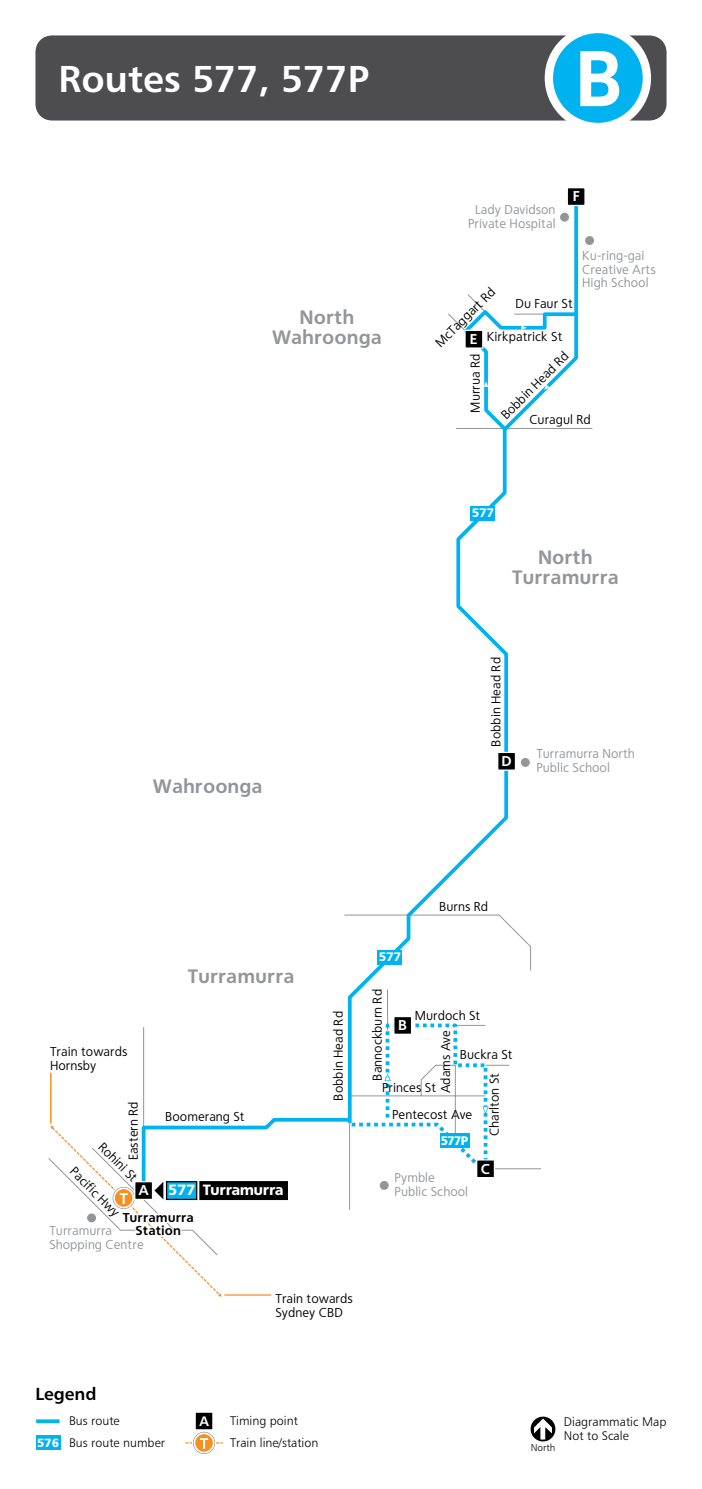
<style>
.page{position:relative;width:702px;height:1489px;background:#fff}
.page>*{position:absolute;margin:0;border:0;box-sizing:border-box;transform-origin:0 0}
.t1{font:500 37.5px "Trans Text Md";color:#fff}
.t2{font:500 18.75px/20px "Trans Text";color:#939598;text-align:center}
.t3{font:500 17.5px "Trans Text Md";color:#000}
.t4{font:700 14.5px "Trans Text";color:#fff}
.t5{font:500 13.75px "Trans Text";color:#fff}
.t6{font:500 13.75px "Trans Text Md";color:#fff}
.t7{font:300 12.5px "Trans Text";color:#010101}
.t8{font:300 12.5px/13.8px "Trans Text";color:#939598}
.t9{font:300 12.5px/22px "Trans Text Lt";color:#000}
.t10{font:300 12.5px/13.8px "Trans Text";color:#000}
.t11{font:500 12.5px/13.8px "Trans Text";color:#000;text-align:center}
.t12{font:700 12.5px "Trans Text Bd";color:#fff;scale:.95 1}
.t13{font:700 12px "Trans Text";color:#fff}
.t14{font:700 12px "Trans Text Bd";color:#fff}
.t15{font:300 10px "Trans Text Lt";color:#000}
</style>
<div class="page">
<svg style="left:530px;top:1416px;width:25px;height:25px"></svg>
<div style="left:35px;top:35px;width:631px;height:85px;background:#4d4d4f;border-radius:17px"></div>
<svg style="left:544px;top:33px;width:107px;height:90px;background:#6bc3e2"></svg>
<hr style="left:36px;top:1419px;width:24px;height:3px;background:#00b3f0">
<div style="left:36px;top:1435px;width:25px;height:14px;background:#00b3f0"></div>
<div style="left:195px;top:1411px;width:18px;height:18px;background:#000"></div>
<div style="left:194px;top:1411px;width:19px;height:19px;border:1px solid #fff"></div>
<svg style="left:185px;top:1431px;width:38px;height:23px"></svg>
<hr style="left:224px;top:1294px;width:47px;height:1px;background:#f7901e">
<hr style="left:50px;top:1072px;width:2px;height:51px;background:#f7901e">
<svg style="left:143px;top:206px;width:436px;height:984px"></svg>
<svg style="left:50px;top:1125px;width:171px;height:171px"></svg>
<div style="left:377px;top:949px;width:25px;height:15px;background:#00b3f0"></div>
<div style="left:470px;top:506px;width:25px;height:14px;background:#00b3f0"></div>
<svg style="left:460px;top:306px;width:120px;height:128px"></svg>
<svg style="left:346px;top:1021px;width:143px;height:160px"></svg>
<div style="left:200px;top:1181px;width:87px;height:18px;background:#010101"></div>
<div style="left:199px;top:1180px;width:89px;height:19px;border:1px solid #010101"></div>
<div style="left:135px;top:1181px;width:17px;height:18px;background:#010101"></div>
<div style="left:134px;top:1180px;width:19px;height:19px;border:1px solid #fff"></div>
<div style="left:476px;top:1159px;width:18px;height:18px;background:#010101"></div>
<div style="left:476px;top:1159px;width:19px;height:19px;border:1px solid #fff"></div>
<div style="left:394px;top:1016px;width:17px;height:18px;background:#010101"></div>
<div style="left:393px;top:1015px;width:19px;height:19px;border:1px solid #fff"></div>
<div style="left:497px;top:752px;width:18px;height:18px;background:#010101"></div>
<div style="left:497px;top:751px;width:19px;height:19px;border:1px solid #fff"></div>
<div style="left:465px;top:330px;width:17px;height:18px;background:#010101"></div>
<div style="left:464px;top:330px;width:19px;height:19px;border:1px solid #fff"></div>
<div style="left:567px;top:188px;width:18px;height:17px;background:#010101"></div>
<div style="left:566px;top:187px;width:19px;height:19px;border:1px solid #fff"></div>
<div style="left:560px;top:213px;width:9px;height:9px;background:#939598;border-radius:50%"></div>
<div style="left:585px;top:236px;width:9px;height:9px;background:#939598;border-radius:50%"></div>
<div style="left:521px;top:758px;width:9px;height:9px;background:#939598;border-radius:50%"></div>
<div style="left:380px;top:1180px;width:8px;height:9px;background:#939598;border-radius:50%"></div>
<div style="left:87px;top:1213px;width:9px;height:9px;background:#939598;border-radius:50%"></div>
<div style="left:440px;top:1133px;width:29px;height:14px;background:#00b3f0"></div>
<h1 class="t1" style="left:58px;top:55px;width:312px">Routes 577, 577P</h1>
<h2 class="t2" style="left:272px;top:307px;width:111px">North<br>Wahroonga</h2>
<h2 class="t2" style="left:153px;top:776px;width:111px">Wahroonga</h2>
<p class="t8" style="left:468px;top:203px;width:89px;text-align:center">Lady Davidson<br>Private Hospital</p>
<p class="t5" style="left:572px;top:188px;width:8px">F</p>
<p class="t7" style="left:432px;top:339px;width:80px;rotate:-45deg">M cTaggart Rd</p>
<p class="t7" style="left:515px;top:296px;width:59px">Du Faur St</p>
<p class="t7" style="left:487px;top:329px;width:77px">Kirkpatrick St</p>
<p class="t5" style="left:470px;top:330px;width:9px">E</p>
<p class="t8" style="left:582px;top:249px;width:75px">Ku-ring-gai<br>Creative Arts<br>High School</p>
<p class="t7" style="left:467px;top:412px;width:60px;rotate:-90deg">Murrua Rd</p>
<p class="t7" style="left:498px;top:411px;width:91px;rotate:-45deg">Bobbin Head Rd</p>
<p class="t7" style="left:529px;top:412px;width:63px">Curagul Rd</p>
<p class="t13" style="left:472px;top:505px;width:24px">577</p>
<h2 class="t2" style="left:512px;top:547px;width:108px">North<br>Turramurra</h2>
<p class="t7" style="left:488px;top:746px;width:91px;rotate:-90deg">Bobbin Head Rd</p>
<p class="t5" style="left:501px;top:752px;width:12px">D</p>
<p class="t8" style="left:536px;top:746px;width:100px">Turramurra North<br>Public School</p>
<h2 class="t2" style="left:188px;top:966px;width:108px">Turramurra</h2>
<p class="t13" style="left:378px;top:948px;width:24px">577</p>
<p class="t7" style="left:439px;top:898px;width:51px">Burns Rd</p>
<p class="t7" style="left:369px;top:1080px;width:93px;rotate:-90deg">Bannockburn Rd</p>
<p class="t7" style="left:415px;top:1007px;width:67px">Murdoch St</p>
<p class="t7" style="left:460px;top:1047px;width:54px">Buckra St</p>
<p class="t7" style="left:330px;top:1100px;width:91px;rotate:-90deg">Bobbin Head Rd</p>
<p class="t5" style="left:398px;top:1016px;width:11px">B</p>
<p class="t7" style="left:438px;top:1093px;width:65px;rotate:-90deg">Adams Ave</p>
<p class="t10" style="left:50px;top:1044px;width:79px">Train towards<br>Hornsby</p>
<p class="t7" style="left:382px;top:1079px;width:56px">Princes St</p>
<p class="t7" style="left:487px;top:1136px;width:65px;rotate:-90deg">Charlton St</p>
<p class="t7" style="left:126px;top:1160px;width:61px;rotate:-90deg">Eastern Rd</p>
<p class="t7" style="left:392px;top:1106px;width:82px">Pentecost Ave</p>
<p class="t7" style="left:165px;top:1109px;width:81px">Boomerang St</p>
<p class="t12" style="left:441px;top:1132px;width:31px">577P</p>
<p class="t7" style="left:106px;top:1139px;width:51px;rotate:45deg">Rohini St</p>
<p class="t5" style="left:480px;top:1159px;width:11px">C</p>
<p class="t7" style="left:78px;top:1163px;width:66px;rotate:45deg">Pacific Hwy</p>
<p class="t8" style="left:394px;top:1171px;width:75px">Pymble<br>Public School</p>
<p class="t4" style="left:168px;top:1180px;width:28px">577</p>
<p class="t5" style="left:138px;top:1181px;width:12px">A</p>
<p class="t4" style="left:203px;top:1180px;width:82px">Turramurra</p>
<p class="t11" style="left:123px;top:1209px;width:73px">Turramurra<br>Station</p>
<p class="t8" style="left:49px;top:1223px;width:96px">Turramurra<br>Shopping Centre</p>
<h3 class="t3" style="left:35px;top:1382px;width:63px">Legend</h3>
<p class="t14" style="left:37px;top:1434px;width:23px">576</p>
<p class="t9" style="left:69px;top:1408px;width:97px">Bus route<br>Bus route number</p>
<p class="t10" style="left:275px;top:1291px;width:79px">Train towards<br>Sydney CBD</p>
<p class="t6" style="left:199px;top:1412px;width:11px">A</p>
<p class="t9" style="left:230px;top:1408px;width:90px">Timing point<br>Train line/station</p>
<p class="t15" style="left:530px;top:1441px;width:26px">North</p>
<p class="t9" style="left:564px;top:1414px;width:104px;line-height:13.8px">Diagrammatic Map<br>Not to Scale</p>
</div>
